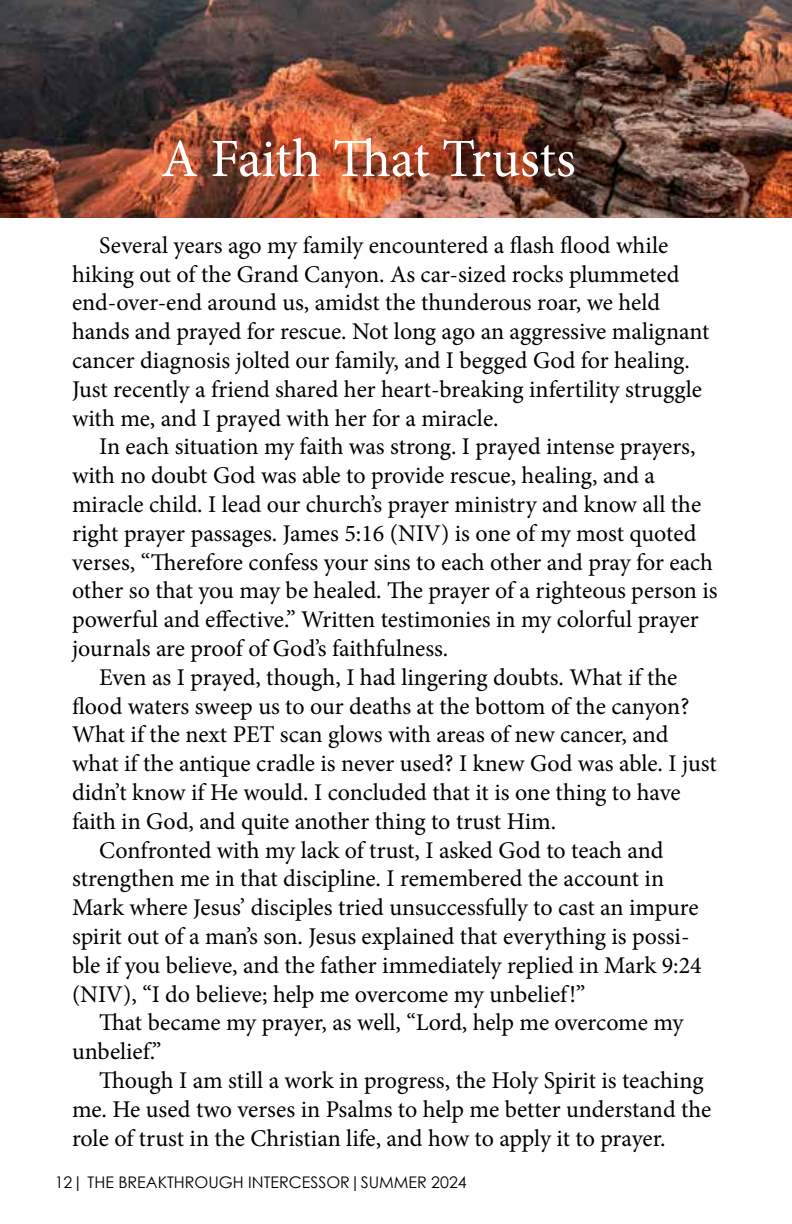
<style>
.page{position:relative;width:792px;height:1224px;background:#fff}
.page>*{position:absolute;margin:0;border:0;box-sizing:border-box;transform-origin:0 0}
.t1{font:54px "Minion Pro";letter-spacing:-.01em;color:#fff}
.t2{font:24px/28.8px "Minion Pro";letter-spacing:-.005em;color:#000}
.t3{font:16px "Century Gothic";color:#000}
</style>
<div class="page">
<img style="left:0;top:0;width:792px;height:217px">
<h1 class="t1" style="left:161px;top:123px;width:416px">A Faith That Trusts</h1>
<p class="t2" style="left:72px;top:231px;width:639px;text-indent:27px">Several years ago my family encountered a flash flood while hiking out of the Grand Canyon. As car-sized rocks plummeted end-over-end around us, amidst the thunderous roar, we held hands and prayed for rescue. Not long ago an aggressive malignant cancer diagnosis jolted our family, and I begged God for healing.<br>Just recently a friend shared her heart-breaking infertility struggle with me, and I prayed with her for a miracle.</p>
<p class="t2" style="left:99px;top:432px;width:598px">In each situation my faith was strong. I prayed intense prayers,</p>
<p class="t2" style="left:72px;top:461px;width:585px">with no doubt God was able to provide rescue, healing, and a</p>
<p class="t2" style="left:72px;top:490px;width:631px">miracle child. I lead our church’s prayer ministry and know all the</p>
<p class="t2" style="left:72px;top:519px;width:626px">right prayer passages. James 5:16 (NIV) is one of my most quoted</p>
<p class="t2" style="left:72px;top:548px;width:643px">verses, “Therefore confess your sins to each other and pray for each</p>
<p class="t2" style="left:72px;top:576px;width:647px">other so that you may be healed. The prayer of a righteous person is</p>
<p class="t2" style="left:72px;top:605px;width:628px">powerful and effective.” Written testimonies in my colorful prayer</p>
<p class="t2" style="left:72px;top:634px;width:378px">journals are proof of God’s faithfulness.</p>
<p class="t2" style="left:99px;top:663px;width:580px">Even as I prayed, though, I had lingering doubts. What if the</p>
<p class="t2" style="left:72px;top:692px;width:619px">flood waters sweep us to our deaths at the bottom of the canyon?</p>
<p class="t2" style="left:72px;top:720px;width:598px">What if the next PET scan glows with areas of new cancer, and</p>
<p class="t2" style="left:72px;top:749px;width:646px">what if the antique cradle is never used? I knew God was able. I just</p>
<p class="t2" style="left:72px;top:778px;width:610px">didn’t know if He would. I concluded that it is one thing to have</p>
<p class="t2" style="left:72px;top:807px;width:486px">faith in God, and quite another thing to trust Him.</p>
<p class="t2" style="left:99px;top:836px;width:566px">Confronted with my lack of trust, I asked God to teach and</p>
<p class="t2" style="left:72px;top:864px;width:594px">strengthen me in that discipline. I remembered the account in</p>
<p class="t2" style="left:72px;top:893px;width:628px">Mark where Jesus’ disciples tried unsuccessfully to cast an impure</p>
<p class="t2" style="left:72px;top:922px;width:619px">spirit out of a man’s son. Jesus explained that everything is possi-</p>
<p class="t2" style="left:72px;top:951px;width:631px">ble if you believe, and the father immediately replied in Mark 9:24</p>
<p class="t2" style="left:72px;top:980px;width:515px">(NIV), “I do believe; help me overcome my unbelief!”</p>
<p class="t2" style="left:99px;top:1008px;width:586px">That became my prayer, as well, “Lord, help me overcome my</p>
<p class="t2" style="left:72px;top:1037px;width:91px">unbelief.”</p>
<p class="t2" style="left:99px;top:1066px;width:606px">Though I am still a work in progress, the Holy Spirit is teaching</p>
<p class="t2" style="left:72px;top:1095px;width:641px">me. He used two verses in Psalms to help me better understand the</p>
<p class="t2" style="left:72px;top:1124px;width:595px">role of trust in the Christian life, and how to apply it to prayer.</p>
<p class="t3" style="left:55px;top:1171px;width:414px">12| THE BREAKTHROUGH INTERCESSOR|SUMMER 2024</p>
</div>
